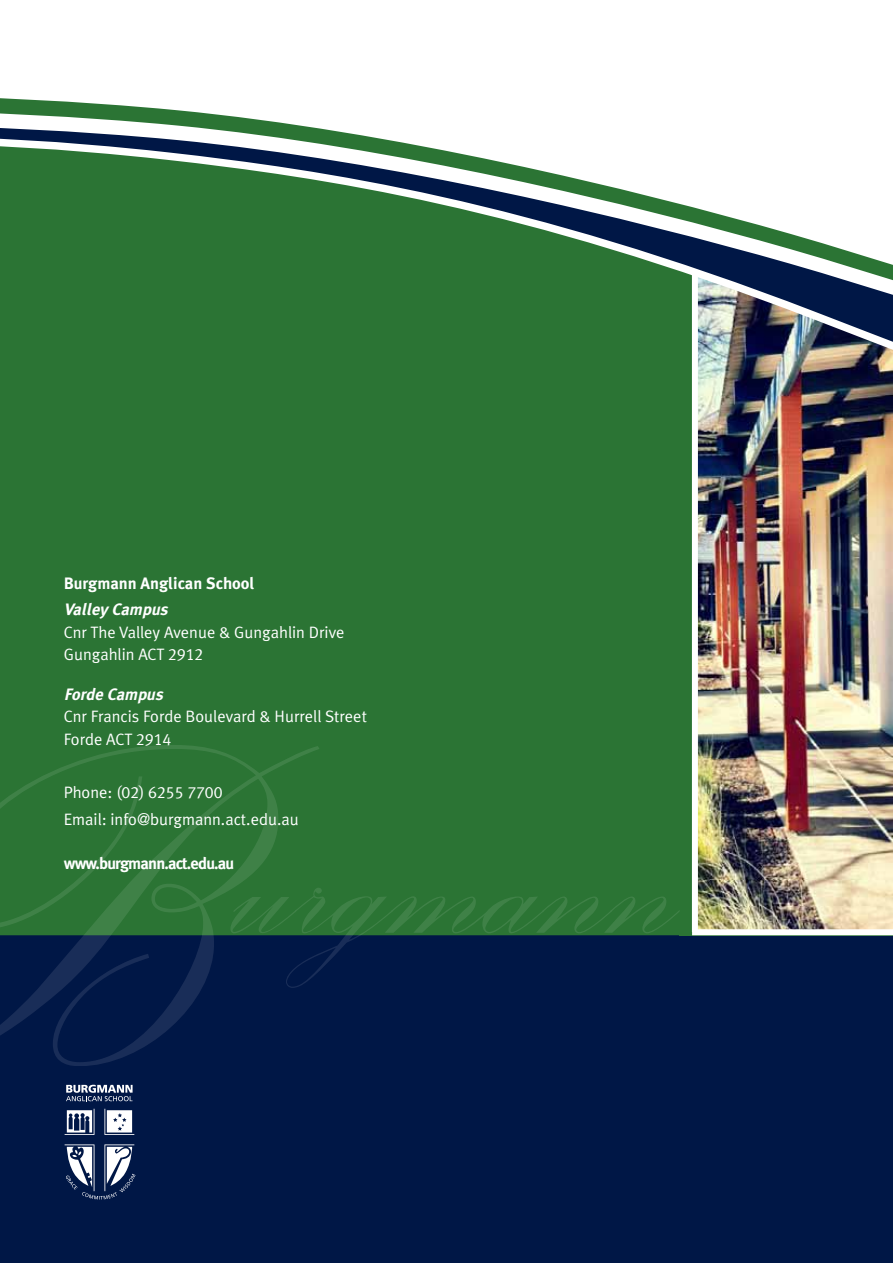
<style>
.page{position:relative;width:893px;height:1263px;background:#fff}
.page>*{position:absolute;margin:0;border:0;box-sizing:border-box;transform-origin:0 0}
.t1{font:573.75px "Palace Script";color:#fff}
.t2{font:16.5px/22.5px "Meta Plus Normal";color:#fff}
.t3{font:italic 700 16.5px "Meta Plus";color:#fff}
.t4{font:700 16.5px "Meta Plus";letter-spacing:-.05em;color:#fff}
.t5{font:700 16.5px "Meta Plus";color:#fff}
.t6{font:16.5px "Meta Plus Normal Caps";color:#fff}
.s1{font-family:"Meta Plus Normal Caps"}
.s2{font-family:"Meta Plus Normal"}
</style>
<div class="page">
<div style="left:0;top:935px;width:893px;height:328px;background:#001746"></div>
<div style="left:0;top:550px;width:688px;height:385px;background:#2b7434"></div>
<svg style="left:66px;top:1085px;width:67px;height:16px"></svg>
<svg style="left:65px;top:1109px;width:29px;height:26px"></svg>
<svg style="left:104px;top:1109px;width:30px;height:26px"></svg>
<svg style="left:65px;top:1144px;width:71px;height:55px"></svg>
<img style="left:698px;top:550px;width:195px;height:379px">
<svg style="left:0;top:98px;width:220px;height:17px;fill:#2b7434"></svg>
<svg style="left:0;top:115px;width:893px;height:435px"></svg>
<p class="t5" style="left:64px;top:573px;width:192px">Burgmann Anglican School</p>
<p class="t3" style="left:64px;top:600px;width:109px">Valley Campus</p>
<p class="t2" style="left:64px;top:621px;width:282px">Cnr The Valley Avenue &amp; Gungahlin Drive<br>Gungahlin ACT <span class="s1">2912</span></p>
<p class="t3" style="left:64px;top:684px;width:105px">Forde Campus</p>
<p class="t2" style="left:64px;top:705px;width:305px">Cnr Francis Forde Boulevard &amp; Hurrell Street<br>Forde ACT <span class="s1">2914</span></p>
<p class="t6" style="left:64px;top:783px;width:160px"><span class="s2">Phone: (</span>02<span class="s2">)</span> 6255 7700</p>
<p class="t2" style="left:64px;top:808px;width:237px">Email: info@burgmann.act.edu.au</p>
<p class="t4" style="left:64px;top:854px;width:172px">www.burgmann.act.edu.au</p>
<h1 class="t1" style="left:-185px;top:619px;width:414px">B</h1>
</div>
